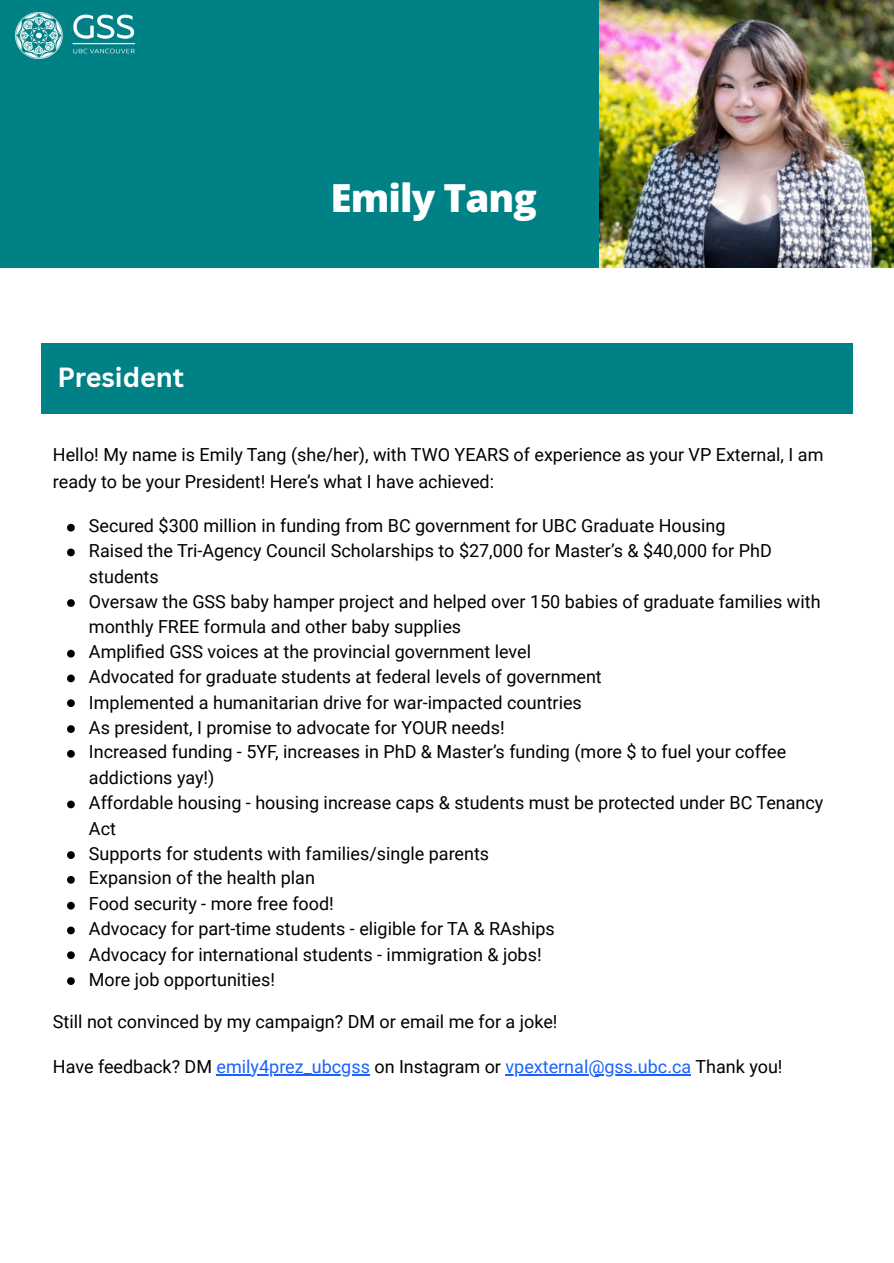
<style>
.page{position:relative;width:894px;height:1263px;background:#fff}
.page>*{position:absolute;margin:0;border:0;box-sizing:border-box;transform-origin:0 0}
.t1{font:800 38.7px "Open Sans";letter-spacing:-.025em;color:#fff}
.t2{font:700 27px "Canva Sans";color:#fff}
.t3{font:18px/25.8px "Roboto";color:#000}
.t4{font:18px "Roboto";color:#1a62ff}
.s1{color:#000}
</style>
<div class="page">
<div style="left:0;top:0;width:893px;height:268px;background:#008186"></div>
<img style="left:16px;top:13px;width:118px;height:46px">
<img style="left:599px;top:0;width:294px;height:268px">
<div style="left:42px;top:343px;width:810px;height:71px;background:#008186"></div>
<svg style="left:67px;top:524px;width:8px;height:7px"></svg>
<svg style="left:67px;top:549px;width:8px;height:7px"></svg>
<svg style="left:67px;top:599px;width:8px;height:8px"></svg>
<svg style="left:67px;top:650px;width:8px;height:7px"></svg>
<svg style="left:67px;top:675px;width:8px;height:7px"></svg>
<svg style="left:67px;top:699px;width:8px;height:8px"></svg>
<svg style="left:67px;top:725px;width:8px;height:8px"></svg>
<svg style="left:67px;top:750px;width:8px;height:8px"></svg>
<svg style="left:67px;top:801px;width:8px;height:7px"></svg>
<svg style="left:67px;top:851px;width:8px;height:8px"></svg>
<svg style="left:67px;top:876px;width:8px;height:8px"></svg>
<svg style="left:67px;top:902px;width:8px;height:7px"></svg>
<svg style="left:67px;top:927px;width:8px;height:7px"></svg>
<svg style="left:67px;top:951px;width:8px;height:8px"></svg>
<svg style="left:67px;top:977px;width:8px;height:8px"></svg>
<hr style="left:216px;top:1074px;width:154px;height:2px;background:#1a62ff">
<hr style="left:505px;top:1074px;width:186px;height:2px;background:#1a62ff">
<p class="t2" style="left:57px;top:358px;width:128px">President</p>
<p class="t1" style="left:330px;top:171px;width:208px">Emily Tang</p>
<p class="t3" style="left:53px;top:442px;width:771px;line-height:27px">Hello! My name is Emily Tang (she/her), with TWO YEARS of experience as your VP External, I am ready to be your President! Here’s what I have achieved:</p>
<p class="t3" style="left:89px;top:513px;width:638px">Secured $300 million in funding from BC government for UBC Graduate Housing</p>
<p class="t3" style="left:89px;top:538px;width:684px">Raised the Tri-Agency Council Scholarships to $27,000 for Master’s &amp; $40,000 for PhD students</p>
<p class="t3" style="left:89px;top:588px;width:733px">Oversaw the GSS baby hamper project and helped over 150 babies of graduate families with monthly FREE formula and other baby supplies</p>
<p class="t3" style="left:89px;top:639px;width:443px">Amplified GSS voices at the provincial government level</p>
<p class="t3" style="left:89px;top:664px;width:514px">Advocated for graduate students at federal levels of government</p>
<p class="t3" style="left:89px;top:690px;width:494px">Implemented a humanitarian drive for war-impacted countries</p>
<p class="t3" style="left:89px;top:714px;width:417px">As president, I promise to advocate for YOUR needs!</p>
<p class="t3" style="left:89px;top:739px;width:698px">Increased funding - 5YF, increases in PhD &amp; Master’s funding (more $ to fuel your coffee addictions yay!)</p>
<p class="t3" style="left:89px;top:790px;width:735px">Affordable housing - housing increase caps &amp; students must be protected under BC Tenancy<br>Act</p>
<p class="t3" style="left:89px;top:840px;width:401px">Supports for students with families/single parents</p>
<p class="t3" style="left:89px;top:865px;width:227px">Expansion of the health plan</p>
<p class="t3" style="left:89px;top:891px;width:246px">Food security - more free food!</p>
<p class="t3" style="left:89px;top:916px;width:467px">Advocacy for part-time students - eligible for TA &amp; RAships</p>
<p class="t3" style="left:89px;top:942px;width:454px">Advocacy for international students - immigration &amp; jobs!</p>
<p class="t3" style="left:89px;top:966px;width:187px">More job opportunities!</p>
<p class="t3" style="left:53px;top:1009px;width:506px">Still not convinced by my campaign? DM or email me for a joke!</p>
<p class="t4" style="left:53px;top:1057px;width:731px"><span class="s1">Have feedback? DM</span> emily4prez_ubcgss <span class="s1">on Instagram or</span> vpexternal@gss.ubc.ca <span class="s1">Thank you!</span></p>
</div>
